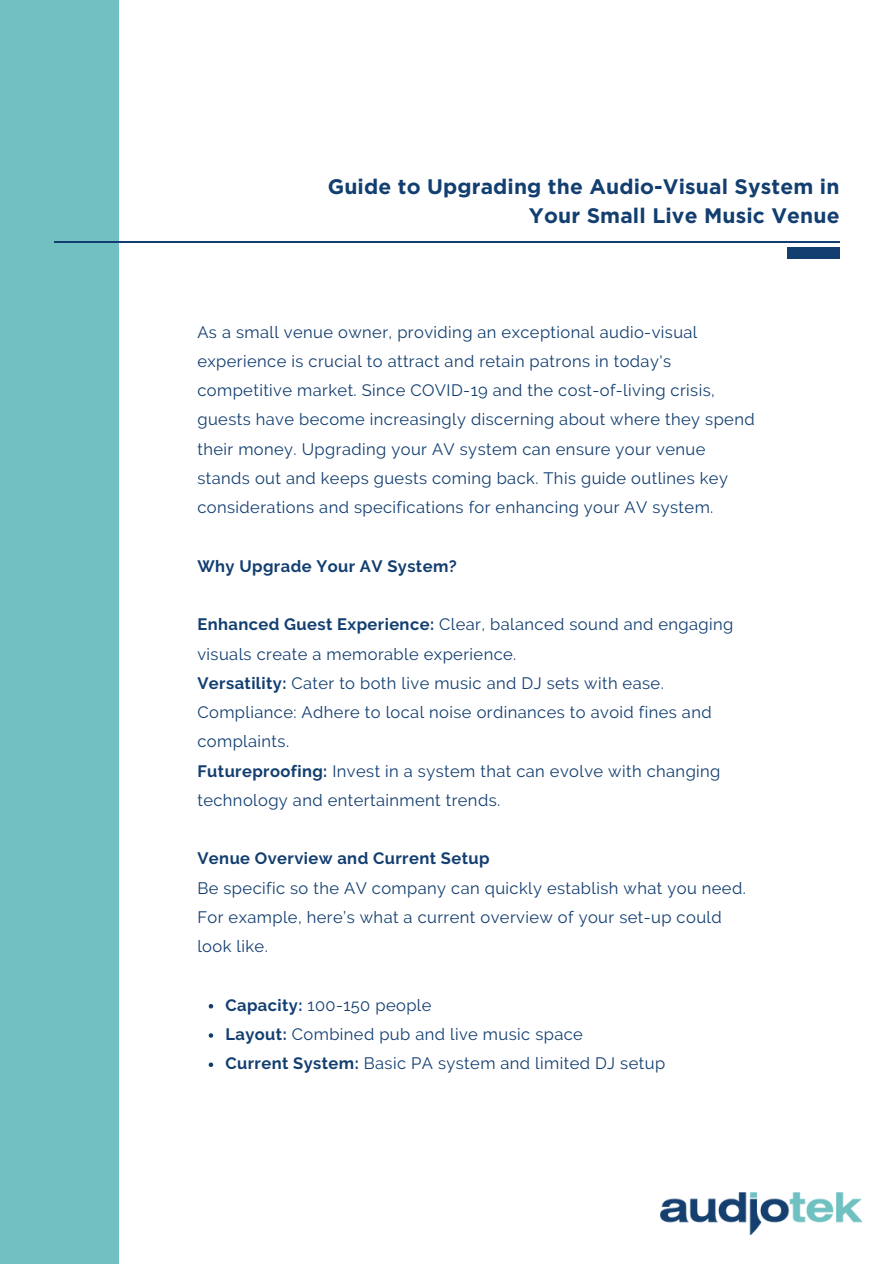
<style>
.page{position:relative;width:894px;height:1264px;background:#fff}
.page>*{position:absolute;margin:0;border:0;box-sizing:border-box;transform-origin:0 0}
.t1{font:700 21px/29.2px "Gotham";letter-spacing:.005em;color:#123e70;text-align:right}
.t2{font:16.5px/29.2px "Raleway";letter-spacing:.025em;color:#123e70}
.t3{font:700 16.5px "Raleway";letter-spacing:.025em;color:#123e70}
.s1{font-weight:700}
</style>
<div class="page">
<div style="left:0;top:0;width:118px;height:1263px;background:#72c0c2"></div>
<hr style="left:54px;top:242px;width:785px;height:1px;background:#123e70">
<div style="left:786px;top:247px;width:53px;height:12px;background:#123e70"></div>
<img style="left:660px;top:1192px;width:200px;height:42px">
<svg style="left:209px;top:1004px;width:4px;height:4px"></svg>
<svg style="left:209px;top:1033px;width:4px;height:4px"></svg>
<svg style="left:209px;top:1062px;width:4px;height:5px"></svg>
<p class="t1" style="left:328px;top:173px;width:513px">Guide to Upgrading the Audio-Visual System in<br>Your Small Live Music Venue</p>
<h2 class="t2" style="left:197px;top:317px;width:558px">As a small venue owner, providing an exceptional audio-visual experience is crucial to attract and retain patrons in today's competitive market. Since COVID-19 and the cost-of-living crisis, guests have become increasingly discerning about where they spend their money. Upgrading your AV system can ensure your venue stands out and keeps guests coming back. This guide outlines key considerations and specifications for enhancing your AV system.</h2>
<p class="t3" style="left:197px;top:556px;width:261px">Why Upgrade Your AV System?</p>
<p class="t2" style="left:197px;top:610px;width:537px"><span class="s1">Enhanced Guest Experience:</span> Clear, balanced sound and engaging visuals create a memorable experience.</p>
<p class="t2" style="left:197px;top:668px;width:468px"><span class="s1">Versatility:</span> Cater to both live music and DJ sets with ease.</p>
<p class="t2" style="left:197px;top:697px;width:515px">Compliance: Adhere to local noise ordinances to avoid fines and complaints.</p>
<p class="t2" style="left:197px;top:756px;width:524px"><span class="s1">Futureproofing:</span> Invest in a system that can evolve with changing technology and entertainment trends.</p>
<p class="t3" style="left:197px;top:848px;width:293px">Venue Overview and Current Setup</p>
<p class="t2" style="left:197px;top:873px;width:550px">Be specific so the AV company can quickly establish what you need.<br>For example, here’s what a current overview of your set-up could look like.</p>
<p class="t2" style="left:225px;top:990px;width:207px"><span class="s1">Capacity:</span> 100-150 people</p>
<p class="t2" style="left:225px;top:1019px;width:359px"><span class="s1">Layout:</span> Combined pub and live music space</p>
<p class="t2" style="left:225px;top:1048px;width:441px"><span class="s1">Current System:</span> Basic PA system and limited DJ setup</p>
</div>
